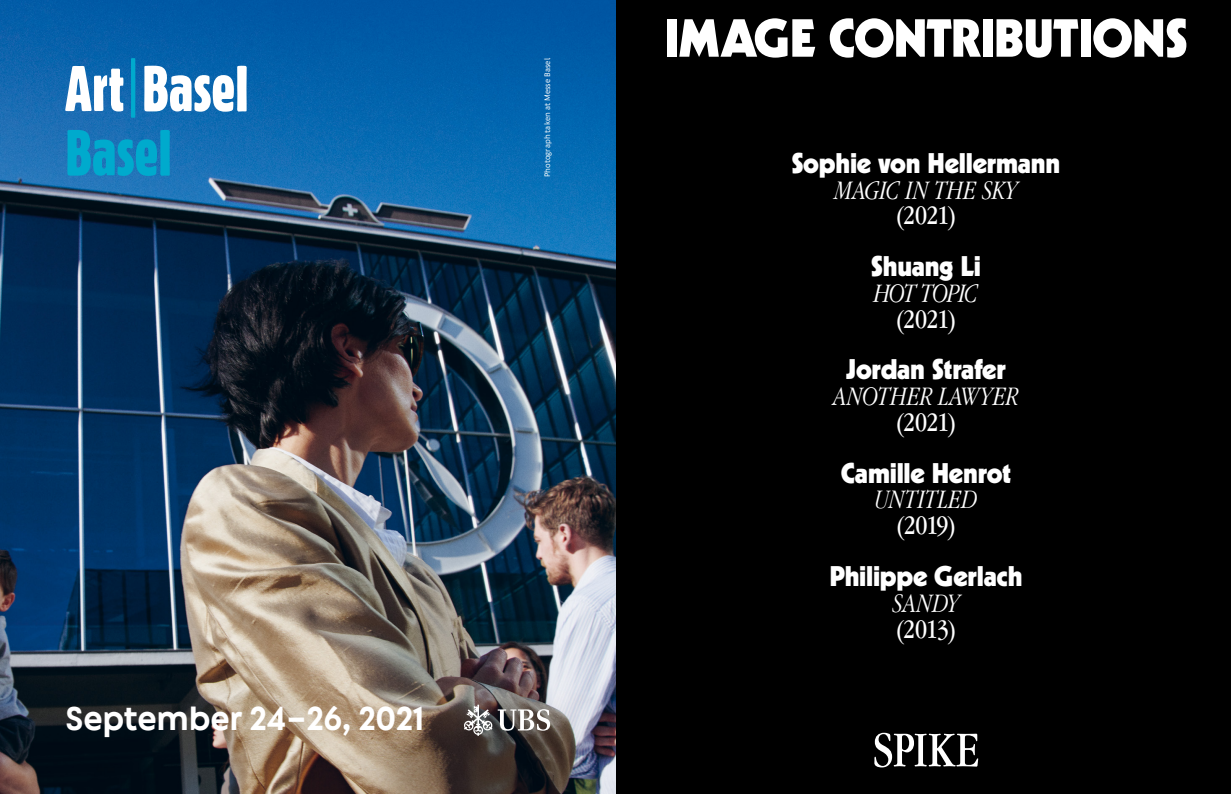
<style>
.page{position:relative;width:1231px;height:794px;background:#fff}
.page>*{position:absolute;margin:0;border:0;box-sizing:border-box;transform-origin:0 0}
.t1{font:900 52px "Kabel LT Std";letter-spacing:-.01em;color:#fff}
.t2{font:52px "Apple Garamond";letter-spacing:-.015em;color:#fff}
.t3{font:700 35.5px "Art Basel Headline";letter-spacing:.015em;color:#fff}
.t4{font:900 27.6px "Kabel LT Std";letter-spacing:-.01em;color:#fff}
.t5{font:italic 300 27.6px "Apple Garamond";letter-spacing:.01em;color:#fff}
.t6{font:27.6px "Apple Garamond";letter-spacing:-.02em;color:#fff}
.t7{font:italic 300 27.6px "Apple Garamond";letter-spacing:-.035em;color:#fff}
.t8{font:8.5px "Art Basel Text";letter-spacing:.015em;color:#fff}
</style>
<div class="page">
<div style="left:615px;top:0;width:615px;height:794px;background:#000"></div>
<img style="left:0;top:0;width:615px;height:794px">
<svg style="left:65px;top:66px;width:58px;height:45px"></svg>
<svg style="left:131px;top:58px;width:4px;height:60px"></svg>
<svg style="left:144px;top:66px;width:103px;height:46px"></svg>
<svg style="left:67px;top:130px;width:103px;height:46px;background:#0a94c4"></svg>
<svg style="left:464px;top:704px;width:86px;height:32px"></svg>
<p class="t3" style="left:65px;top:698px;width:360px">September 24–26, 2021</p>
<p class="t8" style="left:542px;top:177px;width:121px;rotate:-90deg">Photograph taken at Messe Basel</p>
<h1 class="t1" style="left:664px;top:5px;width:524px">IMAGE CONTRIBUTIONS</h1>
<p class="t4" style="left:791px;top:145px;width:270px">Sophie von Hellermann</p>
<p class="t5" style="left:834px;top:174px;width:184px">MAGIC IN THE SKY</p>
<p class="t6" style="left:895px;top:199px;width:63px">(2021)</p>
<p class="t4" style="left:871px;top:249px;width:111px">Shuang Li</p>
<p class="t7" style="left:874px;top:277px;width:105px">HOT TOPIC</p>
<p class="t6" style="left:895px;top:302px;width:63px">(2021)</p>
<p class="t4" style="left:845px;top:352px;width:162px">Jordan Strafer</p>
<p class="t5" style="left:833px;top:380px;width:187px">ANOTHER LAWYER</p>
<p class="t6" style="left:895px;top:406px;width:63px">(2021)</p>
<p class="t4" style="left:840px;top:455px;width:172px">Camille Henrot</p>
<p class="t5" style="left:874px;top:483px;width:104px">UNTITLED</p>
<p class="t6" style="left:895px;top:509px;width:62px">(2019)</p>
<p class="t4" style="left:829px;top:558px;width:195px">Philippe Gerlach</p>
<p class="t5" style="left:892px;top:586px;width:68px">SANDY</p>
<p class="t6" style="left:895px;top:612px;width:63px">(2013)</p>
<h1 class="t2" style="left:872px;top:719px;width:109px">SPIKE</h1>
</div>
